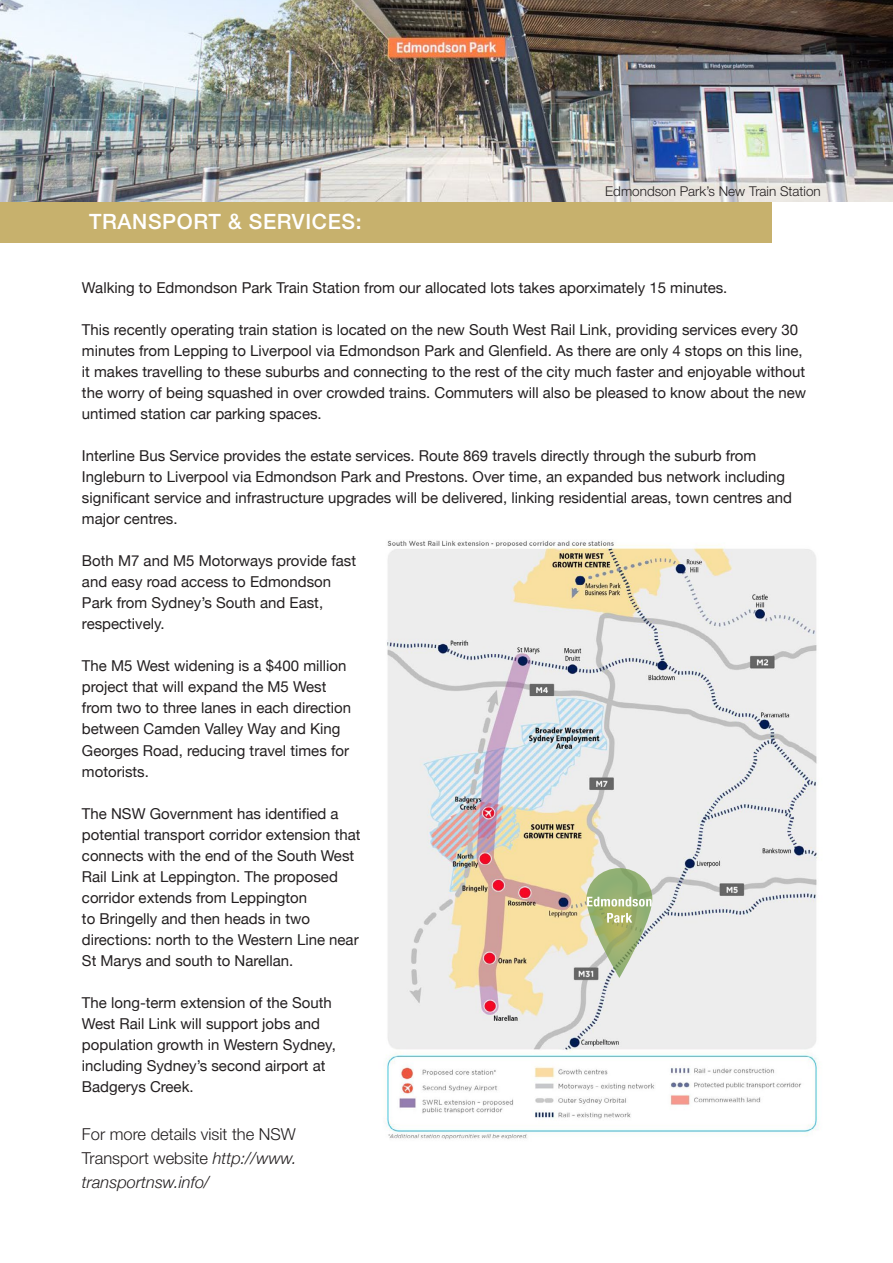
<style>
.page{position:relative;width:893px;height:1263px;background:#fff}
.page>*{position:absolute;margin:0;border:0;box-sizing:border-box;transform-origin:0 0}
.Heading{font:500 21px "Helvetica Neue";letter-spacing:.03em;color:#fff}
.t1{font:300 16.5px/24px "Helvetica Neue";color:#231f20;text-align:justify}
.t2{font:15px/21px "Helvetica Neue";color:#231f20}
.t3{font:300 13.5px "Helvetica Neue";color:#231f20}
.s1{font-style:italic}
</style>
<div class="page">
<div style="left:0;top:199px;width:771px;height:44px;background:#c7b16d"></div>
<img style="left:0;top:0;width:893px;height:201px">
<img style="left:386px;top:540px;width:434px;height:599px">
<svg style="left:586px;top:868px;width:66px;height:110px"></svg>
<p class="Heading" style="left:89px;top:205px;width:274px">TRANSPORT &amp; SERVICES:</p>
<p class="t3" style="left:605px;top:180px;width:217px">Edmondson Park’s New Train Station</p>
<p class="t2" style="left:82px;top:278px;width:647px">Walking to Edmondson Park Train Station from our allocated lots takes aporximately 15 minutes.</p>
<p class="t2" style="left:82px;top:320px;width:726px">This recently operating train station is located on the new South West Rail Link, providing services every 30 minutes from Lepping to Liverpool via Edmondson Park and Glenfield. As there are only 4 stops on this line, it makes travelling to these suburbs and connecting to the rest of the city much faster and enjoyable without the worry of being squashed in over crowded trains. Commuters will also be pleased to know about the new untimed station car parking spaces.</p>
<p class="t2" style="left:82px;top:446px;width:712px">Interline Bus Service provides the estate services. Route 869 travels directly through the suburb from Ingleburn to Liverpool via Edmondson Park and Prestons. Over time, an expanded bus network including significant service and infrastructure upgrades will be delivered, linking residential areas, town centres and major centres.</p>
<p class="t2" style="left:82px;top:551px;width:276px">Both M7 and M5 Motorways provide fast and easy road access to Edmondson<br>Park from Sydney’s South and East, respectively.</p>
<p class="t2" style="left:82px;top:656px;width:271px">The M5 West widening is a $400 million project that will expand the M5 West from two to three lanes in each direction between Camden Valley Way and King Georges Road, reducing travel times for motorists.</p>
<p class="t2" style="left:82px;top:803px;width:280px">The NSW Government has identified a potential transport corridor extension that connects with the end of the South West Rail Link at Leppington. The proposed corridor extends from Leppington<br>to Bringelly and then heads in two directions: north to the Western Line near St Marys and south to Narellan.</p>
<p class="t2" style="left:82px;top:992px;width:255px">The long-term extension of the South<br>West Rail Link will support jobs and population growth in Western Sydney, including Sydney’s second airport at<br>Badgerys Creek.</p>
<p class="t1" style="left:82px;top:1121px;width:216px">For more details visit the NSW Transport website <span class="s1">http://www. transportnsw.info/</span></p>
</div>
